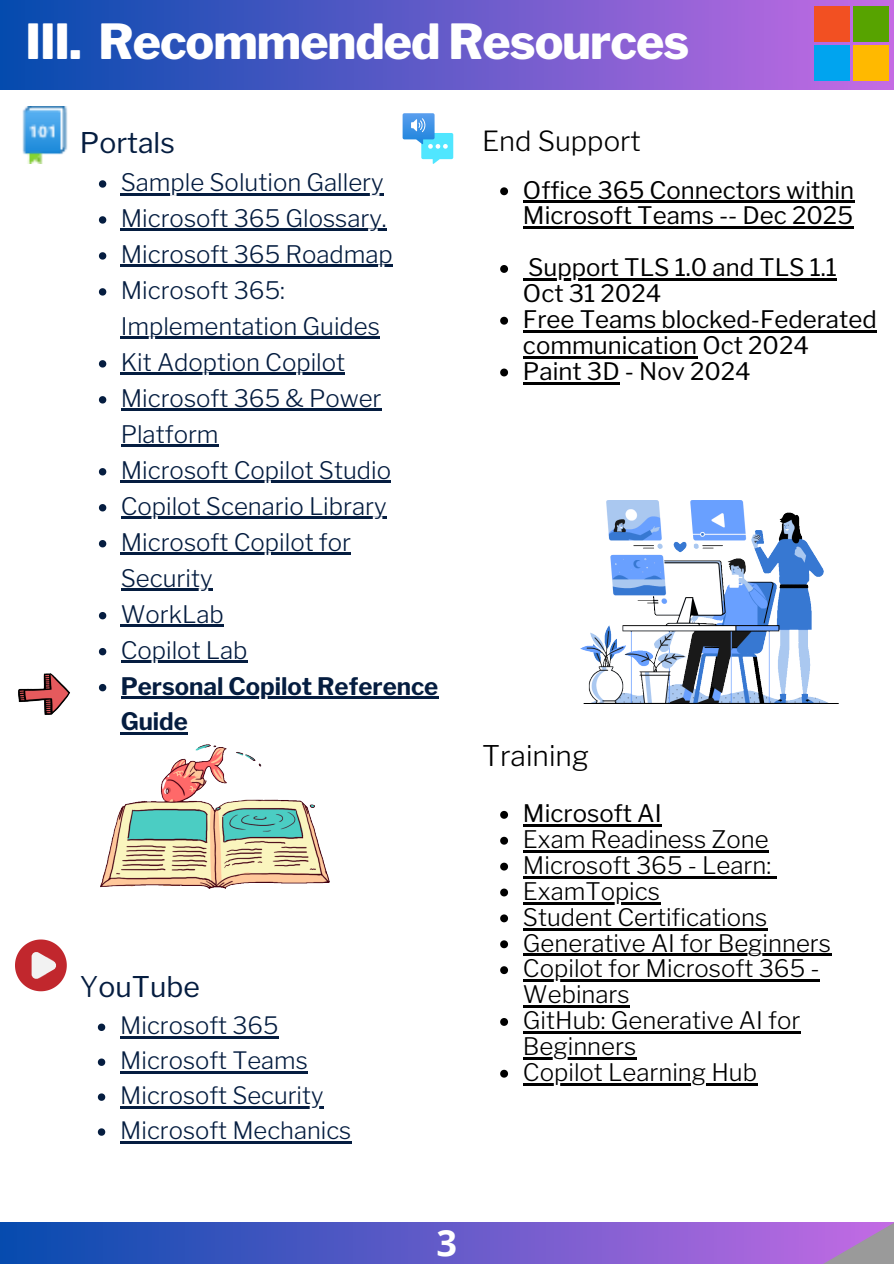
<style>
.page{position:relative;width:894px;height:1264px;background:#fff}
.page>*{position:absolute;margin:0;border:0;box-sizing:border-box;transform-origin:0 0}
.t1{font:800 48px "Libre Franklin";letter-spacing:-.02em;color:#fff}
.t2{font:700 36.15px "Open Sans";color:#fff}
.t3{font:28.35px "Libre Franklin";color:#051d40}
.t4{font:300 28.2px "Libre Franklin";color:#000}
.t5{font:300 27.6px "Libre Franklin";color:#000}
.t6{font:300 24px/36px "Libre Franklin";color:#051d40}
.t7{font:300 24px/25.8px "Libre Franklin";color:#000}
.t8{font:24px/25.8px "Libre Franklin";color:#000}
.t9{font:700 24px/36px "Libre Franklin";color:#051d40}
.t10{font:300 23.85px "Libre Franklin";color:#051d40}
.s1{font-weight:300}
</style>
<div class="page">
<div style="left:0;top:0;width:893px;height:90px;background:linear-gradient(to right,#0549b0,#c36edf)"></div>
<svg style="left:0;top:1222px;width:748px;height:41px;background:#5558c4"></svg>
<svg style="left:748px;top:1222px;width:145px;height:41px;background:#ab73cf"></svg>
<img style="left:22px;top:106px;width:46px;height:57px">
<div style="left:813px;top:6px;width:36px;height:36px;background:#f25022"></div>
<div style="left:852px;top:6px;width:36px;height:36px;background:#57a300"></div>
<div style="left:813px;top:45px;width:36px;height:35px;background:#00a4ef"></div>
<div style="left:852px;top:45px;width:36px;height:35px;background:#ffb900"></div>
<svg style="left:402px;top:113px;width:51px;height:51px"></svg>
<svg style="left:15px;top:939px;width:52px;height:52px"></svg>
<svg style="left:99px;top:180px;width:7px;height:8px"></svg>
<hr style="left:121px;top:193px;width:262px;height:2px;background:#051d40">
<svg style="left:99px;top:216px;width:7px;height:8px"></svg>
<hr style="left:121px;top:229px;width:265px;height:2px;background:#051d40">
<svg style="left:99px;top:252px;width:7px;height:7px"></svg>
<hr style="left:121px;top:265px;width:271px;height:2px;background:#051d40">
<svg style="left:99px;top:288px;width:7px;height:7px"></svg>
<hr style="left:121px;top:337px;width:259px;height:2px;background:#051d40">
<svg style="left:99px;top:360px;width:7px;height:7px"></svg>
<hr style="left:121px;top:373px;width:224px;height:2px;background:#051d40">
<svg style="left:99px;top:396px;width:7px;height:7px"></svg>
<hr style="left:121px;top:409px;width:260px;height:2px;background:#051d40">
<hr style="left:121px;top:445px;width:97px;height:2px;background:#051d40">
<svg style="left:99px;top:468px;width:7px;height:7px"></svg>
<hr style="left:121px;top:481px;width:270px;height:2px;background:#051d40">
<svg style="left:99px;top:504px;width:7px;height:7px"></svg>
<hr style="left:121px;top:516px;width:265px;height:3px;background:#051d40">
<svg style="left:99px;top:540px;width:7px;height:7px"></svg>
<hr style="left:121px;top:552px;width:230px;height:3px;background:#051d40">
<hr style="left:121px;top:588px;width:91px;height:3px;background:#051d40">
<svg style="left:99px;top:612px;width:7px;height:7px"></svg>
<hr style="left:121px;top:624px;width:103px;height:2px;background:#051d40">
<svg style="left:99px;top:648px;width:7px;height:7px"></svg>
<hr style="left:121px;top:660px;width:126px;height:2px;background:#051d40">
<svg style="left:99px;top:684px;width:7px;height:7px"></svg>
<hr style="left:121px;top:696px;width:317px;height:2px;background:#051d40">
<hr style="left:121px;top:732px;width:67px;height:2px;background:#051d40">
<svg style="left:98px;top:1023px;width:7px;height:7px"></svg>
<hr style="left:120px;top:1036px;width:158px;height:2px;background:#051d40">
<svg style="left:98px;top:1058px;width:7px;height:7px"></svg>
<hr style="left:120px;top:1071px;width:188px;height:2px;background:#051d40">
<svg style="left:98px;top:1093px;width:7px;height:7px"></svg>
<hr style="left:120px;top:1106px;width:203px;height:2px;background:#051d40">
<svg style="left:98px;top:1128px;width:7px;height:7px"></svg>
<hr style="left:120px;top:1140px;width:231px;height:3px;background:#051d40">
<img style="left:18px;top:673px;width:52px;height:42px">
<img style="left:100px;top:745px;width:229px;height:144px">
<img style="left:580px;top:500px;width:249px;height:203px">
<svg style="left:500px;top:187px;width:8px;height:8px"></svg>
<hr style="left:523px;top:201px;width:331px;height:2px;background:#000">
<hr style="left:523px;top:227px;width:329px;height:2px;background:#000">
<svg style="left:500px;top:265px;width:8px;height:8px"></svg>
<svg style="left:523px;top:278px;width:5px;height:3px"></svg>
<hr style="left:528px;top:278px;width:308px;height:3px;background:#000">
<svg style="left:500px;top:317px;width:8px;height:8px"></svg>
<hr style="left:523px;top:330px;width:353px;height:2px;background:#000">
<hr style="left:523px;top:356px;width:174px;height:2px;background:#000">
<svg style="left:500px;top:368px;width:8px;height:8px"></svg>
<hr style="left:523px;top:382px;width:96px;height:2px;background:#000">
<svg style="left:500px;top:811px;width:8px;height:7px"></svg>
<hr style="left:523px;top:824px;width:138px;height:2px;background:#000">
<svg style="left:500px;top:836px;width:8px;height:8px"></svg>
<hr style="left:523px;top:850px;width:245px;height:2px;background:#000">
<svg style="left:500px;top:862px;width:8px;height:8px"></svg>
<hr style="left:523px;top:876px;width:243px;height:2px;background:#000">
<svg style="left:766px;top:876px;width:10px;height:2px"></svg>
<svg style="left:500px;top:888px;width:8px;height:8px"></svg>
<hr style="left:523px;top:902px;width:137px;height:2px;background:#000">
<svg style="left:500px;top:914px;width:8px;height:8px"></svg>
<hr style="left:523px;top:928px;width:244px;height:2px;background:#000">
<svg style="left:500px;top:940px;width:8px;height:8px"></svg>
<hr style="left:523px;top:953px;width:307px;height:3px;background:#000">
<svg style="left:500px;top:966px;width:8px;height:8px"></svg>
<hr style="left:523px;top:979px;width:296px;height:3px;background:#000">
<hr style="left:523px;top:1005px;width:106px;height:2px;background:#000">
<svg style="left:500px;top:1018px;width:8px;height:7px"></svg>
<hr style="left:523px;top:1031px;width:277px;height:2px;background:#000">
<hr style="left:523px;top:1057px;width:113px;height:2px;background:#000">
<svg style="left:500px;top:1069px;width:8px;height:8px"></svg>
<hr style="left:523px;top:1083px;width:233px;height:2px;background:#000">
<p class="t1" style="left:26px;top:13px;width:665px">III. Recommended Resources</p>
<p class="t3" style="left:80px;top:125px;width:96px">Portals</p>
<p class="t6" style="left:121px;top:164px;width:264px">Sample Solution Gallery</p>
<p class="t6" style="left:121px;top:200px;width:267px">Microsoft 365 Glossary.</p>
<h2 class="t6" style="left:121px;top:236px;width:273px">Microsoft 365 Roadmap</h2>
<p class="t6" style="left:121px;top:272px;width:166px">Microsoft 365:</p>
<p class="t6" style="left:121px;top:308px;width:261px">Implementation Guides<br>Kit Adoption Copilot</p>
<p class="t6" style="left:121px;top:380px;width:262px">Microsoft 365 &amp; Power<br>Platform</p>
<p class="t6" style="left:121px;top:452px;width:272px">Microsoft Copilot Studio</p>
<p class="t6" style="left:121px;top:488px;width:267px">Copilot Scenario Library</p>
<p class="t6" style="left:121px;top:524px;width:232px">Microsoft Copilot for</p>
<p class="t6" style="left:121px;top:560px;width:105px">Security<br>WorkLab</p>
<p class="t6" style="left:121px;top:632px;width:128px">Copilot Lab</p>
<p class="t9" style="left:121px;top:668px;width:319px">Personal Copilot Reference<br>Guide</p>
<p class="t3" style="left:80px;top:969px;width:121px"><span class="s1">Y</span>ouTube</p>
<p class="t10" style="left:120px;top:1011px;width:160px">Microsoft 365</p>
<p class="t10" style="left:120px;top:1046px;width:189px">Microsoft Teams</p>
<h2 class="t10" style="left:120px;top:1080px;width:204px">Microsoft Security</h2>
<p class="t10" style="left:120px;top:1115px;width:232px">Microsoft Mechanics</p>
<p class="t5" style="left:482px;top:125px;width:160px">End Support</p>
<h2 class="t8" style="left:523px;top:177px;width:332px">Office 365 Connectors within<br>Microsoft Teams -- Dec 2025</h2>
<p class="t8" style="left:523px;top:255px;width:355px">Support TLS 1.0 and TLS 1.1<br>Oct 31 2024<br>Free Teams blocked-Federated</p>
<p class="t8" style="left:523px;top:332px;width:287px">communication Oct 2024<br>Paint 3D - Nov 2024</p>
<p class="t4" style="left:482px;top:738px;width:108px">Training</p>
<h2 class="t8" style="left:523px;top:800px;width:140px">Microsoft AI</h2>
<p class="t7" style="left:523px;top:826px;width:247px">Exam Readiness Zone</p>
<p class="t7" style="left:523px;top:852px;width:249px">Microsoft 365 - Learn:</p>
<p class="t7" style="left:523px;top:878px;width:138px">ExamTopics</p>
<p class="t7" style="left:523px;top:904px;width:246px">Student Certifications</p>
<p class="t7" style="left:523px;top:930px;width:309px">Generative AI for Beginners</p>
<p class="t7" style="left:523px;top:955px;width:298px">Copilot for Microsoft 365 -<br>Webinars</p>
<p class="t7" style="left:523px;top:1007px;width:279px">GitHub: Generative AI for</p>
<p class="t7" style="left:523px;top:1033px;width:235px">Beginners<br>Copilot Learning Hub</p>
<p class="t2" style="left:436px;top:1217px;width:22px">3</p>
</div>
